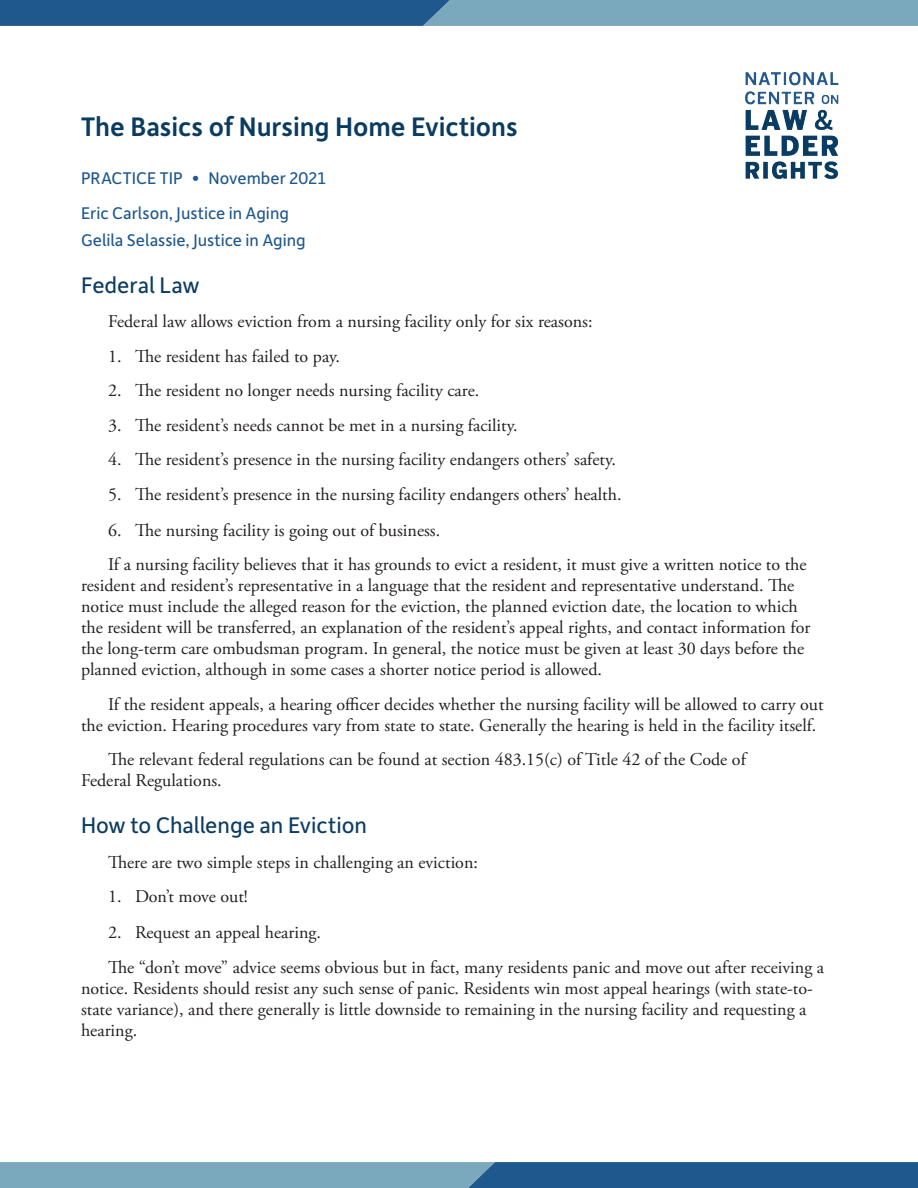
<style>
.page{position:relative;width:918px;height:1188px;background:#fff}
.page>*{position:absolute;margin:0;border:0;box-sizing:border-box;transform-origin:0 0}
.t1{font:500 28.5px "Depot New";color:#0a3c61}
.t2{font:24px "Depot New";color:#0c3c61}
.Body_Text{font:18px/21px "Adobe Garamond Pro";color:#231f20}
.Author_Names{font:18px "Depot New";color:#1f588d}
</style>
<div class="page">
<img style="left:745px;top:71px;width:94px;height:109px">
<svg style="left:0;top:1162px;width:918px;height:26px;background:#4f82a5"></svg>
<svg style="left:0;top:0;width:918px;height:26px;background:#4f82a5"></svg>
<p class="t1" style="left:81px;top:108px;width:438px">The Basics of Nursing Home Evictions</p>
<p class="Author_Names" style="left:81px;top:167px;width:246px">PRACTICE TIP • November 2021</p>
<p class="Author_Names" style="left:81px;top:201px;width:209px">Eric Carlson, Justice in Aging</p>
<p class="Author_Names" style="left:81px;top:228px;width:226px">Gelila Selassie, Justice in Aging</p>
<p class="t2" style="left:81px;top:269px;width:120px">Federal Law</p>
<p class="Body_Text" style="left:108px;top:311px;width:486px">Federal law allows eviction from a nursing facility only for six reasons:</p>
<p class="Body_Text" style="left:108px;top:346px;width:234px">1. The resident has failed to pay.</p>
<p class="Body_Text" style="left:108px;top:380px;width:373px">2. The resident no longer needs nursing facility care.</p>
<p class="Body_Text" style="left:108px;top:415px;width:411px">3. The resident’s needs cannot be met in a nursing facility.</p>
<p class="Body_Text" style="left:108px;top:449px;width:510px">4. The resident’s presence in the nursing facility endangers others’ safety.</p>
<p class="Body_Text" style="left:108px;top:484px;width:515px">5. The resident’s presence in the nursing facility endangers others’ health.</p>
<p class="Body_Text" style="left:108px;top:520px;width:334px">6. The nursing facility is going out of business.</p>
<p class="Body_Text" style="left:81px;top:554px;width:731px;text-indent:27px">If a nursing facility believes that it has grounds to evict a resident, it must give a written notice to the resident and resident’s representative in a language that the resident and representative understand. The notice must include the alleged reason for the eviction, the planned eviction date, the location to which the resident will be transferred, an explanation of the resident’s appeal rights, and contact information for the long-term care ombudsman program. In general, the notice must be given at least 30 days before the planned eviction, although in some cases a shorter notice period is allowed.</p>
<p class="Body_Text" style="left:81px;top:694px;width:744px;text-indent:27px">If the resident appeals, a hearing officer decides whether the nursing facility will be allowed to carry out the eviction. Hearing procedures vary from state to state. Generally the hearing is held in the facility itself.</p>
<p class="Body_Text" style="left:81px;top:749px;width:666px;text-indent:27px">The relevant federal regulations can be found at section 483.15(c) of Title 42 of the Code of<br>Federal Regulations.</p>
<p class="t2" style="left:81px;top:810px;width:287px">How to Challenge an Eviction</p>
<p class="Body_Text" style="left:108px;top:852px;width:372px">There are two simple steps in challenging an eviction:</p>
<p class="Body_Text" style="left:108px;top:887px;width:141px">1. Don’t move out!</p>
<p class="Body_Text" style="left:108px;top:923px;width:214px">2. Request an appeal hearing.</p>
<p class="Body_Text" style="left:81px;top:957px;width:745px;text-indent:27px">The “don’t move” advice seems obvious but in fact, many residents panic and move out after receiving a notice. Residents should resist any such sense of panic. Residents win most appeal hearings (with state-to&shy;state variance), and there generally is little downside to remaining in the nursing facility and requesting a hearing.</p>
</div>
